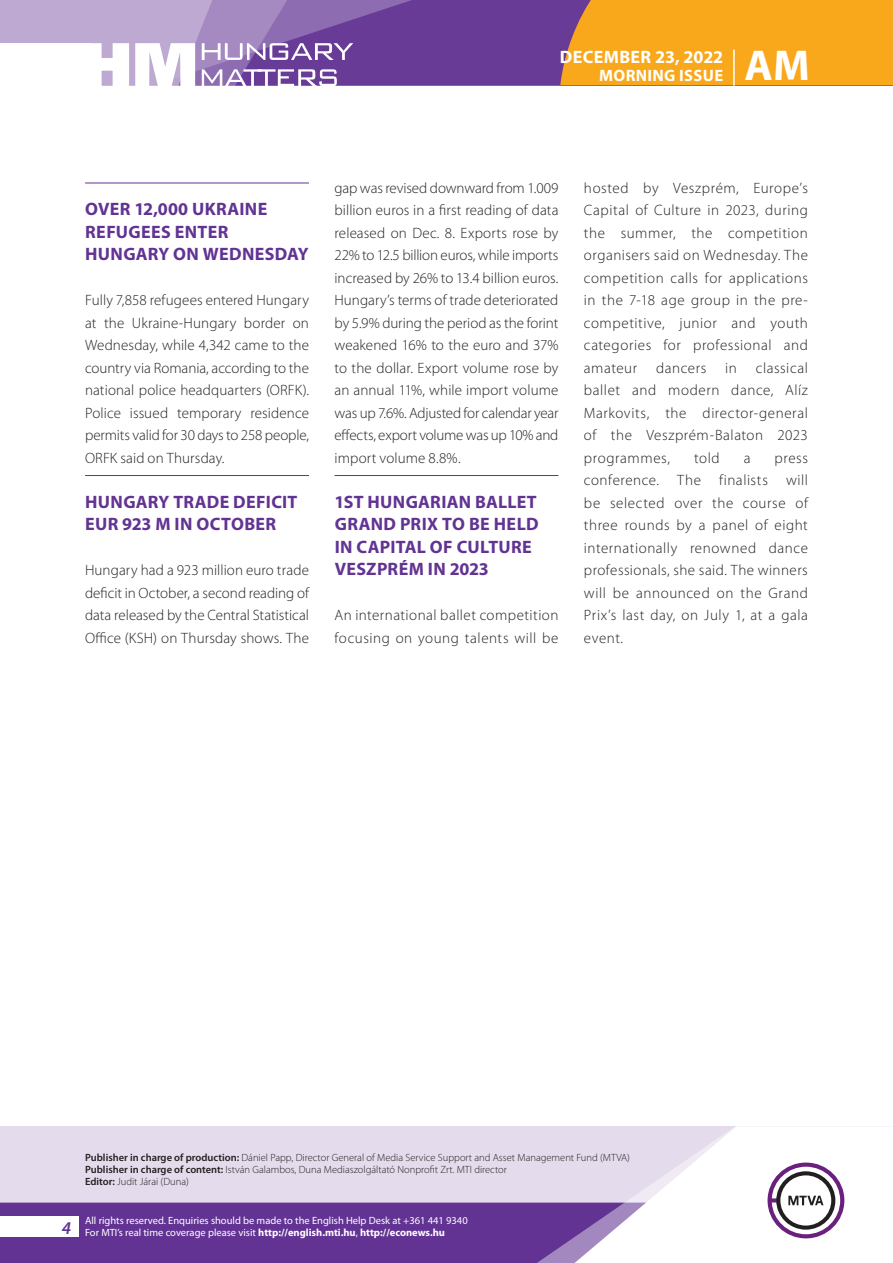
<style>
.page{position:relative;width:893px;height:1263px;background:#fff}
.page>*{position:absolute;margin:0;border:0;box-sizing:border-box;transform-origin:0 0}
.t1{font:700 43.35px "Myriad Pro";color:#fff}
._01_cimsor{font:700 18px/22.5px "Myriad Pro";letter-spacing:.015em;color:#623393}
.t2{font:700 18px "Myriad Pro";letter-spacing:.02em;color:#fff}
.t3{font:700 16.5px "Myriad Pro";letter-spacing:.02em;color:#fff}
._03_kenyer_szöveg-1{font:300 15px/22.5px "Myriad Pro";letter-spacing:.03em;color:#231f20;text-align:justify}
.t4{font:300 10.5px "Myriad Pro";color:#231f20}
.t5{font:10.5px/12px "Myriad Pro";color:#fff}
.s1{font-weight:600}
.s2{font-weight:700}
</style>
<div class="page">
<div style="left:0;top:1126px;width:893px;height:137px;background:#e4dcec"></div>
<div style="left:0;top:1202px;width:506px;height:61px;background:#623393"></div>
<div style="left:506px;top:1202px;width:43px;height:61px;background:#623393"></div>
<svg style="left:549px;top:1126px;width:344px;height:137px;fill:#fff"></svg>
<svg style="left:767px;top:1162px;width:77px;height:76px;background:#c5b8c8"></svg>
<div style="left:0;top:1216px;width:79px;height:20px;background:#fff"></div>
<div style="left:0;top:0;width:893px;height:85px;background:#683b97"></div>
<div style="left:560px;top:0;width:333px;height:85px;background:#f9a71b"></div>
<hr style="left:733px;top:49px;width:2px;height:37px;background:#fff">
<svg style="left:0;top:0;width:479px;height:86px"></svg>
<hr style="left:85px;top:183px;width:224px;height:1px;background:#623393">
<hr style="left:85px;top:475px;width:224px;height:1px;background:#623393">
<hr style="left:334px;top:475px;width:224px;height:1px;background:#623393">
<p class="t2" style="left:560px;top:45px;width:165px">December 23, 2022</p>
<p class="t3" style="left:599px;top:65px;width:124px">MORNING ISSUE</p>
<h1 class="t1" style="left:745px;top:37px;width:67px">AM</h1>
<p class="_01_cimsor" style="left:85px;top:197px;width:225px">OVER 12,000 UKRAINE<br>REFUGEES ENTER<br>HUNGARY ON WEDNESDAY</p>
<p class="_03_kenyer_szöveg-1" style="left:85px;top:289px;width:225px">Fully 7,858 refugees entered Hungary at the Ukraine-Hungary border on Wednesday, while 4,342 came to the country via Romania, according to the national police headquarters (ORFK).<br>Police issued temporary residence permits valid for 30 days to 258 people, ORFK said on Thursday.</p>
<p class="_01_cimsor" style="left:85px;top:490px;width:214px">HUNGARY TRADE DEFICIT<br>EUR 923 M IN OCTOBER</p>
<p class="_03_kenyer_szöveg-1" style="left:85px;top:559px;width:225px">Hungary had a 923 million euro trade deficit in October, a second reading of data released by the Central Statistical Office (KSH) on Thursday shows. The</p>
<p class="_03_kenyer_szöveg-1" style="left:334px;top:176px;width:225px">gap was revised downward from 1.009 billion euros in a first reading of data released on Dec. 8. Exports rose by 22% to 12.5 billion euros, while imports increased by 26% to 13.4 billion euros.<br>Hungary’s terms of trade deteriorated by 5.9% during the period as the forint weakened 16% to the euro and 37% to the dollar. Export volume rose by an annual 11%, while import volume was up 7.6%. Adjusted for calendar year effects, export volume was up 10% and import volume 8.8%.</p>
<p class="_01_cimsor" style="left:334px;top:490px;width:206px">1ST HUNGARIAN BALLET<br>GRAND PRIX TO BE HELD<br>IN CAPITAL OF CULTURE<br>VESZPRÉM IN 2023</p>
<p class="_03_kenyer_szöveg-1" style="left:334px;top:604px;width:225px">An international ballet competition focusing on young talents will be</p>
<p class="_03_kenyer_szöveg-1" style="left:584px;top:176px;width:225px">hosted by Veszprém, Europe’s Capital of Culture in 2023, during the summer, the competition organisers said on Wednesday. The competition calls for applications in the 7-18 age group in the pre&shy;competitive, junior and youth categories for professional and amateur</p>
<p class="_03_kenyer_szöveg-1" style="left:584px;top:356px;width:225px;text-indent:172px">classical ballet and modern dance, Alíz Markovits, the director-general of the Veszprém-Balaton 2023 programmes,</p>
<p class="_03_kenyer_szöveg-1" style="left:656px;top:356px;width:52px">dancers</p>
<p class="_03_kenyer_szöveg-1" style="left:725px;top:356px;width:13px">in</p>
<p class="_03_kenyer_szöveg-1" style="left:694px;top:446px;width:27px">told</p>
<p class="_03_kenyer_szöveg-1" style="left:744px;top:446px;width:8px">a</p>
<p class="_03_kenyer_szöveg-1" style="left:584px;top:446px;width:225px;text-indent:191px">press conference. The finalists will be selected over the course of three rounds by a panel of eight internationally renowned dance professionals, she said. The winners will be announced on the Grand Prix’s last day, on July 1, at a gala event.</p>
<p class="t4" style="left:85px;top:1151px;width:546px"><span class="s1">Publisher in charge of production:</span> Dániel Papp, Director General of Media Service Support and Asset Management Fund (MTVA)</p>
<p class="t4" style="left:85px;top:1163px;width:423px"><span class="s1">Publisher in charge of content:</span> István Galambos, Duna Mediaszolgáltató Nonprofit Zrt. MTI director</p>
<p class="t4" style="left:85px;top:1175px;width:105px"><span class="s1">Editor:</span> Judit Járai (Duna)</p>
<p class="t5" style="left:62px;top:1214px;width:407px;text-indent:23px">All rights reserved. Enquiries should be made to the English Help Desk at +361 441 9340<br><sup>4</sup> For MTI’s real time coverage please visit <span class="s2">http://english.mti.hu</span>, <span class="s2">http://econews.hu</span></p>
</div>
